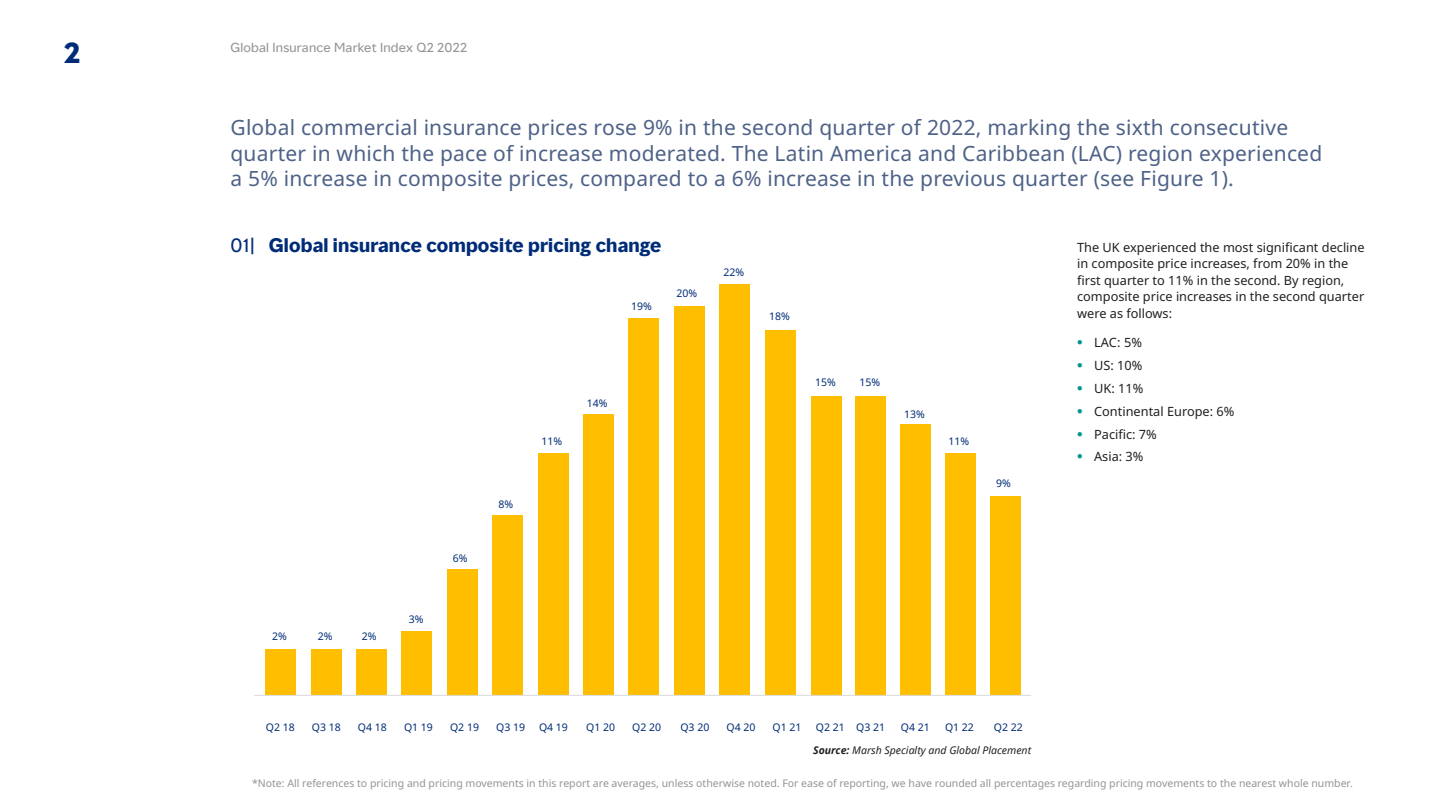
<style>
.page{position:relative;width:1440px;height:810px;background:#fff}
.page>*{position:absolute;margin:0;border:0;box-sizing:border-box;transform-origin:0 0}
.t1{font:700 27px "MMC Display";color:#002c77}
.Body_Intro__14_17{font:21px/25.5px "Noto Sans";letter-spacing:.01em;color:#4e6287}
.Figures_Title__12_14{font:700 18px "MMC Display";letter-spacing:.01em;color:#002c77}
.Body__8_5_11{font:12.75px/16.5px "Noto Sans";color:#202020}
.t2{font:12px "MMC Display";letter-spacing:.02em;color:#949494}
.Body_Footnote__7_8{font:10.5px "Noto Sans";color:#949494}
.Graph_Body_Centre__7{font:10.5px "Noto Sans";color:#002c77}
.Graph_Body_Left__7_8{font:10.5px "Noto Sans";color:#002c77}
.Source__7_8{font:italic 10.5px "Noto Sans";color:#202020}
.s1{font-weight:400}
.s2{font-weight:700}
.s3{font-family:"MMC Display";font-weight:700;color:#00968f}
</style>
<div class="page">
<div style="left:265px;top:649px;width:31px;height:46px;background:#ffbe00"></div>
<div style="left:311px;top:649px;width:30px;height:46px;background:#ffbe00"></div>
<div style="left:356px;top:649px;width:31px;height:46px;background:#ffbe00"></div>
<div style="left:402px;top:631px;width:30px;height:64px;background:#ffbe00"></div>
<div style="left:447px;top:569px;width:30px;height:126px;background:#ffbe00"></div>
<div style="left:492px;top:516px;width:31px;height:179px;background:#ffbe00"></div>
<div style="left:538px;top:453px;width:30px;height:242px;background:#ffbe00"></div>
<div style="left:583px;top:414px;width:30px;height:281px;background:#ffbe00"></div>
<div style="left:628px;top:319px;width:31px;height:376px;background:#ffbe00"></div>
<div style="left:674px;top:307px;width:30px;height:388px;background:#ffbe00"></div>
<div style="left:719px;top:284px;width:31px;height:411px;background:#ffbe00"></div>
<div style="left:765px;top:331px;width:30px;height:364px;background:#ffbe00"></div>
<div style="left:811px;top:396px;width:30px;height:299px;background:#ffbe00"></div>
<div style="left:855px;top:396px;width:31px;height:299px;background:#ffbe00"></div>
<div style="left:900px;top:424px;width:30px;height:271px;background:#ffbe00"></div>
<div style="left:945px;top:453px;width:30px;height:242px;background:#ffbe00"></div>
<div style="left:990px;top:496px;width:30px;height:199px;background:#ffbe00"></div>
<hr style="left:254px;top:695px;width:777px;height:1px;background:#dadada">
<p class="t1" style="left:64px;top:35px;width:18px">2</p>
<p class="t2" style="left:230px;top:39px;width:238px">Global Insurance Market Index Q2 2022</p>
<h3 class="Body_Intro__14_17" style="left:230px;top:116px;width:1093px">Global commercial insurance prices rose 9% in the second quarter of 2022, marking the sixth consecutive quarter in which the pace of increase moderated. The Latin America and Caribbean (LAC) region experienced a 5% increase in composite prices, compared to a 6% increase in the previous quarter (see Figure 1).</h3>
<p class="Figures_Title__12_14" style="left:230px;top:233px;width:432px"><span class="s1">01|</span> Global insurance composite pricing change</p>
<p class="Graph_Body_Left__7_8" style="left:631px;top:299px;width:22px">19%</p>
<p class="Graph_Body_Left__7_8" style="left:676px;top:286px;width:22px">20%</p>
<p class="Graph_Body_Left__7_8" style="left:272px;top:629px;width:16px">2%</p>
<p class="Graph_Body_Left__7_8" style="left:318px;top:629px;width:16px">2%</p>
<p class="Graph_Body_Left__7_8" style="left:362px;top:629px;width:16px">2%</p>
<p class="Graph_Body_Left__7_8" style="left:409px;top:612px;width:16px">3%</p>
<p class="Graph_Body_Left__7_8" style="left:453px;top:550px;width:16px">6%</p>
<p class="Graph_Body_Left__7_8" style="left:498px;top:497px;width:16px">8%</p>
<p class="Graph_Body_Left__7_8" style="left:541px;top:434px;width:22px">11%</p>
<p class="Graph_Body_Left__7_8" style="left:587px;top:396px;width:22px">14%</p>
<p class="Graph_Body_Left__7_8" style="left:723px;top:265px;width:22px">22%</p>
<p class="Graph_Body_Left__7_8" style="left:769px;top:309px;width:22px">18%</p>
<p class="Graph_Body_Left__7_8" style="left:815px;top:375px;width:22px">15%</p>
<p class="Graph_Body_Left__7_8" style="left:859px;top:375px;width:22px">15%</p>
<p class="Graph_Body_Left__7_8" style="left:904px;top:407px;width:22px">13%</p>
<p class="Graph_Body_Left__7_8" style="left:948px;top:434px;width:22px">11%</p>
<p class="Graph_Body_Left__7_8" style="left:996px;top:476px;width:16px">9%</p>
<p class="Graph_Body_Centre__7" style="left:266px;top:720px;width:30px">Q2 18</p>
<p class="Graph_Body_Centre__7" style="left:312px;top:720px;width:30px">Q3 18</p>
<p class="Graph_Body_Centre__7" style="left:358px;top:720px;width:30px">Q4 18</p>
<p class="Graph_Body_Centre__7" style="left:404px;top:720px;width:30px">Q1 19</p>
<p class="Graph_Body_Centre__7" style="left:450px;top:720px;width:30px">Q2 19</p>
<p class="Graph_Body_Centre__7" style="left:496px;top:720px;width:30px">Q3 19</p>
<p class="Graph_Body_Centre__7" style="left:539px;top:720px;width:30px">Q4 19</p>
<p class="Graph_Body_Centre__7" style="left:586px;top:720px;width:30px">Q1 20</p>
<p class="Graph_Body_Centre__7" style="left:632px;top:720px;width:30px">Q2 20</p>
<p class="Graph_Body_Centre__7" style="left:680px;top:720px;width:30px">Q3 20</p>
<p class="Graph_Body_Centre__7" style="left:726px;top:720px;width:30px">Q4 20</p>
<p class="Graph_Body_Centre__7" style="left:772px;top:720px;width:30px">Q1 21</p>
<p class="Graph_Body_Centre__7" style="left:815px;top:720px;width:30px">Q2 21</p>
<p class="Graph_Body_Centre__7" style="left:856px;top:720px;width:30px">Q3 21</p>
<p class="Graph_Body_Centre__7" style="left:901px;top:720px;width:30px">Q4 21</p>
<p class="Graph_Body_Centre__7" style="left:945px;top:720px;width:30px">Q1 22</p>
<p class="Graph_Body_Centre__7" style="left:993px;top:720px;width:30px">Q2 22</p>
<p class="Source__7_8" style="left:813px;top:743px;width:219px"><span class="s2">Source:</span> Marsh Specialty and Global Placement</p>
<p class="Body__8_5_11" style="left:1077px;top:239px;width:289px">The UK experienced the most significant decline in composite price increases, from 20% in the first quarter to 11% in the second. By region, composite price increases in the second quarter were as follows:</p>
<p class="Body__8_5_11" style="left:1077px;top:334px;width:67px"><span class="s3">•</span> LAC: 5%</p>
<p class="Body__8_5_11" style="left:1077px;top:357px;width:67px"><span class="s3">•</span> US: 10%</p>
<p class="Body__8_5_11" style="left:1077px;top:380px;width:68px"><span class="s3">•</span> UK: 11%</p>
<p class="Body__8_5_11" style="left:1077px;top:403px;width:159px"><span class="s3">•</span> Continental Europe: 6%</p>
<p class="Body__8_5_11" style="left:1077px;top:426px;width:81px"><span class="s3">•</span> Pacific: 7%</p>
<p class="Body__8_5_11" style="left:1077px;top:449px;width:68px"><span class="s3">•</span> Asia: 3%</p>
<p class="Body_Footnote__7_8" style="left:252px;top:776px;width:1102px">*Note: All references to pricing and pricing movements in this report are averages, unless otherwise noted. For ease of reporting, we have rounded all percentages regarding pricing movements to the nearest whole number.</p>
</div>
